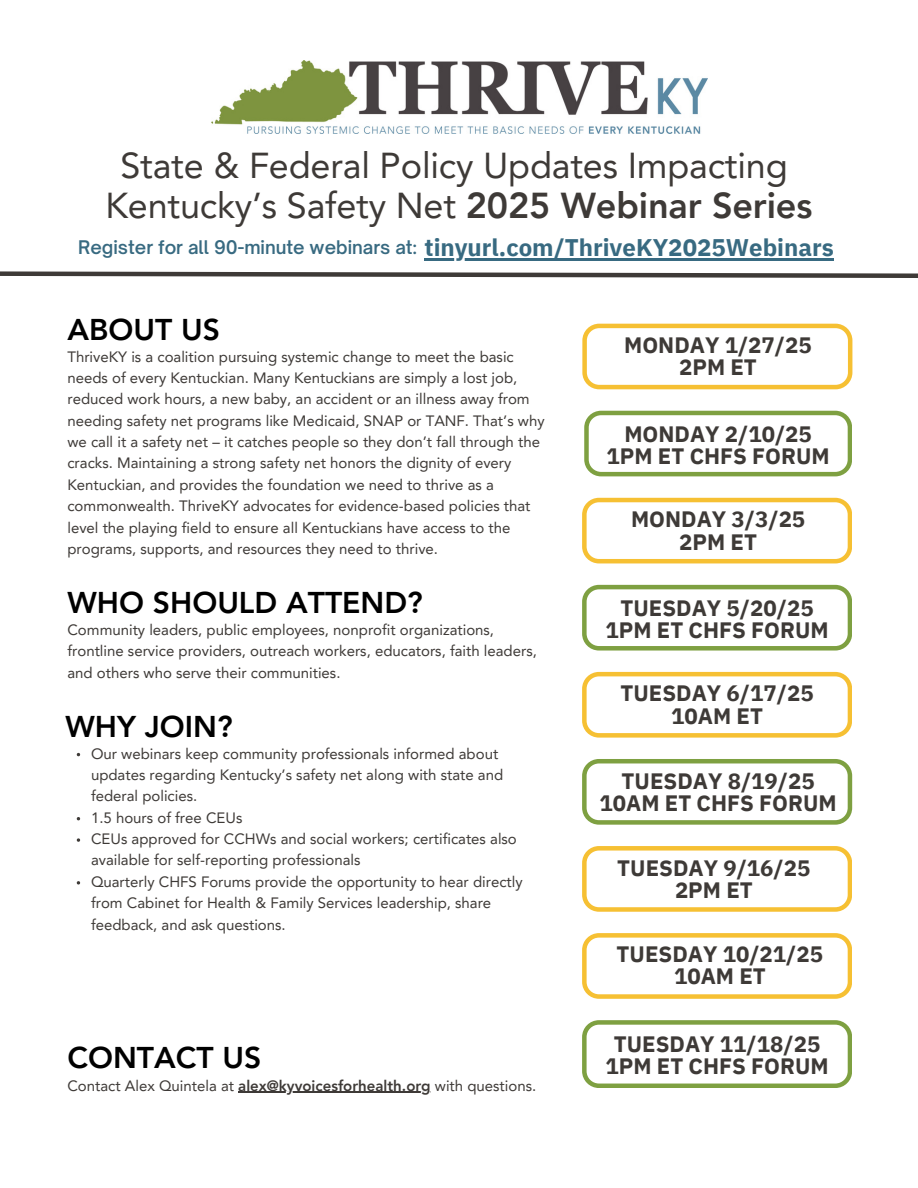
<style>
.page{position:relative;width:918px;height:1188px;background:#fff}
.page>*{position:absolute;margin:0;border:0;box-sizing:border-box;transform-origin:0 0}
.t1{font:36px/39.3px "Avenir LT Pro";letter-spacing:-.005em;color:#3e3a37;text-align:center}
.t2{font:800 30px "Avenir LT Pro";color:#000}
.t3{font:700 24px "IBM Plex Sans";color:#386a81}
.t4{font:700 22.2px/22.2px "IBM Plex Sans";color:#3e3a37;text-align:center}
.t5{font:600 18px "Open Sauce One";color:#386a81}
.t6{font:15px/21.3px "Avenir LT Pro";color:#3e3a37}
.s1{font-weight:800}
</style>
<div class="page">
<svg style="left:0;top:271px;width:918px;height:7px"></svg>
<img style="left:211px;top:60px;width:496px;height:74px">
<hr style="left:238px;top:1092px;width:193px;height:1px;background:#3e3a37">
<svg style="left:77px;top:838px;width:3px;height:4px"></svg>
<svg style="left:77px;top:881px;width:3px;height:4px"></svg>
<svg style="left:582px;top:324px;width:270px;height:65px"></svg>
<svg style="left:584px;top:411px;width:268px;height:65px"></svg>
<svg style="left:582px;top:498px;width:270px;height:65px"></svg>
<svg style="left:582px;top:585px;width:270px;height:65px"></svg>
<svg style="left:582px;top:672px;width:270px;height:65px"></svg>
<svg style="left:582px;top:759px;width:270px;height:65px"></svg>
<svg style="left:582px;top:846px;width:270px;height:66px"></svg>
<svg style="left:582px;top:933px;width:270px;height:66px"></svg>
<svg style="left:582px;top:1020px;width:270px;height:68px"></svg>
<hr style="left:424px;top:258px;width:410px;height:3px;background:#386a81">
<p class="t1" style="left:105px;top:149px;width:708px">State &amp; Federal Policy Updates Impacting<br>Kentucky’s Safety Net <span class="s1">2025 Webinar Series</span></p>
<h2 class="t5" style="left:78px;top:236px;width:340px">Register for all 90-minute webinars at:</h2>
<p class="t3" style="left:424px;top:231px;width:411px">tinyurl.com/ThriveKY2025Webinars</p>
<h1 class="t2" style="left:67px;top:317px;width:154px">ABOUT US</h1>
<h5 class="t6" style="left:67px;top:347px;width:479px">ThriveKY is a coalition pursuing systemic change to meet the basic needs of every Kentuckian. Many Kentuckians are simply a lost job, reduced work hours, a new baby, an accident or an illness away from needing safety net programs like Medicaid, SNAP or TANF. That’s why we call it a safety net – it catches people so they don’t fall through the cracks. Maintaining a strong safety net honors the dignity of every Kentuckian, and provides the foundation we need to thrive as a commonwealth. ThriveKY advocates for evidence-based policies that level the playing field to ensure all Kentuckians have access to the programs, supports, and resources they need to thrive.</h5>
<h4 class="t2" style="left:67px;top:590px;width:357px">WHO SHOULD ATTEND?</h4>
<p class="t6" style="left:67px;top:620px;width:471px">Community leaders, public employees, nonprofit organizations, frontline service providers, outreach workers, educators, faith leaders, and others who serve their communities.</p>
<h3 class="t2" style="left:66px;top:714px;width:169px">WHY JOIN?</h3>
<h3 class="t6" style="left:91px;top:744px;width:414px">Our webinars keep community professionals informed about updates regarding Kentucky’s safety net along with state and federal policies.</h3>
<h2 class="t6" style="left:91px;top:808px;width:153px">1.5 hours of free CEUs</h2>
<p class="t6" style="left:91px;top:830px;width:427px">CEUs approved for CCHWs and social workers; certificates also available for self-reporting professionals</p>
<h2 class="t6" style="left:91px;top:872px;width:433px">Quarterly CHFS Forums provide the opportunity to hear directly from Cabinet for Health &amp; Family Services leadership, share feedback, and ask questions.</h2>
<h3 class="t2" style="left:67px;top:1046px;width:196px">CONTACT US</h3>
<h2 class="t6" style="left:67px;top:1076px;width:470px">Contact Alex Quintela at <span class="s1">alex@kyvoicesforhealth.org</span> with questions.</h2>
<p class="t4" style="left:624px;top:334px;width:189px">MONDAY 1/27/25<br>2PM ET</p>
<p class="t4" style="left:607px;top:423px;width:225px">MONDAY 2/10/25<br>1PM ET CHFS FORUM</p>
<p class="t4" style="left:631px;top:508px;width:176px">MONDAY 3/3/25<br>2PM ET</p>
<p class="t4" style="left:606px;top:597px;width:225px">TUESDAY 5/20/25<br>1PM ET CHFS FORUM</p>
<h3 class="t4" style="left:621px;top:682px;width:195px">TUESDAY 6/17/25<br>10AM ET</h3>
<h3 class="t4" style="left:600px;top:769px;width:239px">TUESDAY 8/19/25<br>10AM ET CHFS FORUM</h3>
<h3 class="t4" style="left:617px;top:856px;width:195px">TUESDAY 9/16/25<br>2PM ET</h3>
<h3 class="t4" style="left:617px;top:942px;width:208px">TUESDAY 10/21/25<br>10AM ET</h3>
<h3 class="t4" style="left:606px;top:1032px;width:225px">TUESDAY 11/18/25<br>1PM ET CHFS FORUM</h3>
</div>
